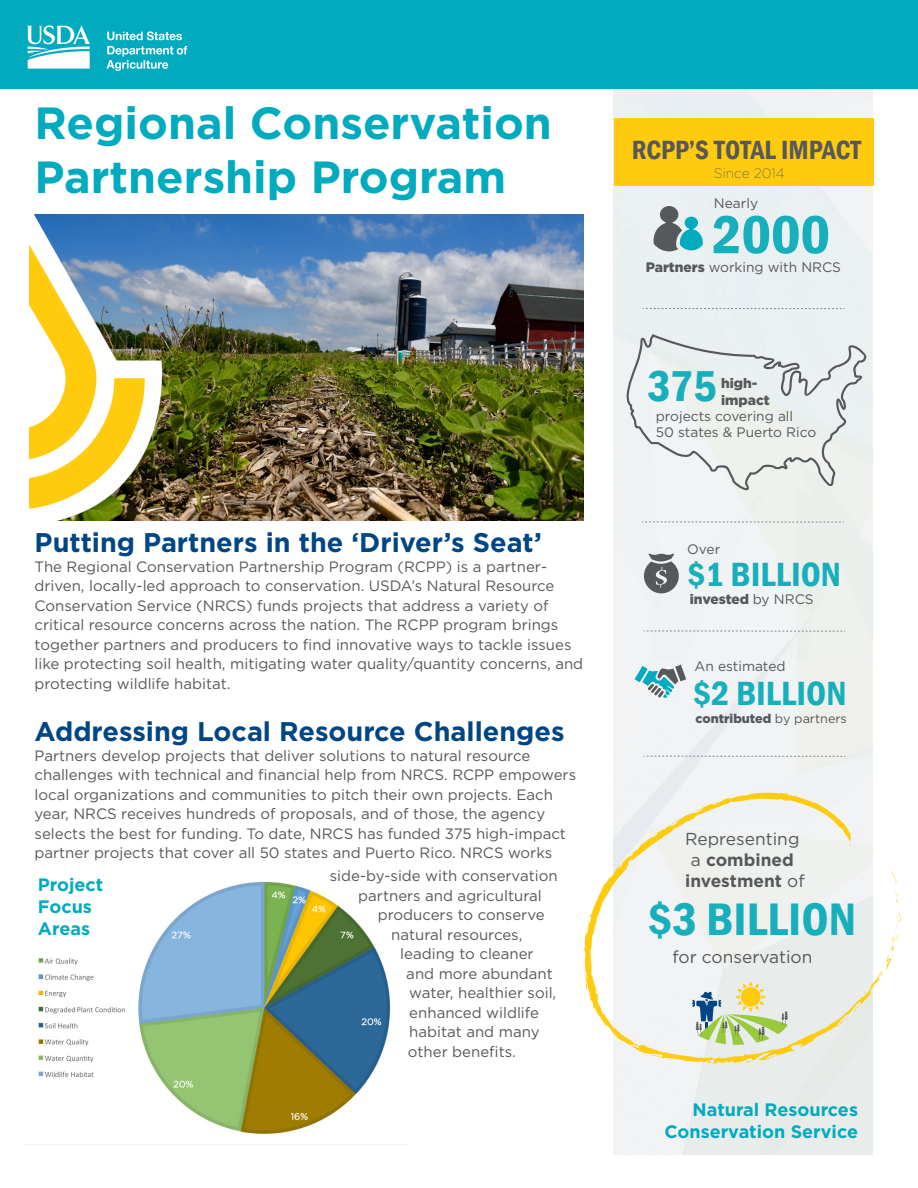
<style>
.page{position:relative;width:918px;height:1188px;background:#fff}
.page>*{position:absolute;margin:0;border:0;box-sizing:border-box;transform-origin:0 0}
.t1{font:600 condensed 55.65px "Franklin Gothic";color:#17afbc;scale:1.04 1}
.t2{font:600 condensed 46.8px "Franklin Gothic";color:#17afbc;scale:1.04 1}
.t3{font:700 45px/54px "Gotham";color:#00abc0}
.t4{font:600 condensed 44.4px "Franklin Gothic";color:#17afbc;scale:1.04 1}
.t5{font:600 condensed 34.5px "Franklin Gothic";color:#17afbc;scale:1.04 1}
.t6{font:600 condensed 27.15px "Franklin Gothic";color:#57585a}
.t7{font:700 27px "Gotham";color:#004684}
.t8{font:700 18px/21.6px "Gotham";color:#00abc0;text-align:right}
.t9{font:700 17.25px/20.9px "Gotham";color:#57585a;text-align:center}
.t10{font:17.25px "Gotham";color:#57585a}
.t11{font:15px/19.5px "Gotham";color:#57585a}
.t12{font:13.8px/16.5px "Gotham";color:#57585a}
.t13{font:900 13.8px/16.5px "Gotham";color:#57585a}
.t14{font:200 13.8px "Gotham";color:#57585a}
.t15{font:900 12.6px "Gotham";color:#57585a}
.s1{font-weight:900}
.s2{font-weight:400}
</style>
<div class="page">
<div style="left:613px;top:88px;width:260px;height:1067px;background:#eef0f1"></div>
<div style="left:615px;top:118px;width:259px;height:68px;background:#fecb0e"></div>
<svg style="left:654px;top:206px;width:49px;height:45px;background:#7ca6ac"></svg>
<svg style="left:622px;top:334px;width:244px;height:156px"></svg>
<svg style="left:644px;top:554px;width:35px;height:39px"></svg>
<svg style="left:635px;top:665px;width:51px;height:33px"></svg>
<svg style="left:888px;top:865px;width:9px;height:18px"></svg>
<svg style="left:895px;top:891px;width:4px;height:13px"></svg>
<svg style="left:584px;top:792px;width:291px;height:272px;fill:#f0f1ef"></svg>
<svg style="left:630px;top:1046px;width:7px;height:2px"></svg>
<svg style="left:862px;top:912px;width:40px;height:86px"></svg>
<svg style="left:830px;top:1011px;width:26px;height:14px"></svg>
<svg style="left:796px;top:1045px;width:7px;height:3px"></svg>
<svg style="left:745px;top:1061px;width:8px;height:2px"></svg>
<svg style="left:847px;top:840px;width:4px;height:6px"></svg>
<svg style="left:692px;top:981px;width:96px;height:64px;background:#c9d5b1"></svg>
<svg style="left:643px;top:308px;width:202px;height:1px"></svg>
<svg style="left:642px;top:521px;width:202px;height:2px"></svg>
<svg style="left:644px;top:630px;width:201px;height:2px"></svg>
<svg style="left:644px;top:756px;width:201px;height:1px"></svg>
<div style="left:0;top:0;width:918px;height:88px;background:#00abc0"></div>
<img style="left:161px;top:215px;width:422px;height:306px">
<svg style="left:27px;top:25px;width:63px;height:44px"></svg>
<svg style="left:106px;top:46px;width:81px;height:25px"></svg>
<svg style="left:107px;top:31px;width:75px;height:9px"></svg>
<img style="left:29px;top:214px;width:132px;height:307px">
<img style="left:38px;top:881px;width:353px;height:253px">
<p class="t3" style="left:35px;top:96px;width:519px">Regional Conservation<br>Partnership Program</p>
<p class="t7" style="left:35px;top:525px;width:509px">Putting Partners in the ‘Driver’s Seat’</p>
<p class="t11" style="left:35px;top:557px;width:550px">The Regional Conservation Partnership Program (RCPP) is a partner&shy;driven, locally-led approach to conservation. USDA’s Natural Resource Conservation Service (NRCS) funds projects that address a variety of critical resource concerns across the nation. The RCPP program brings together partners and producers to find innovative ways to tackle issues like protecting soil health, mitigating water quality/quantity concerns, and protecting wildlife habitat.</p>
<p class="t7" style="left:35px;top:714px;width:532px">Addressing Local Resource Challenges</p>
<p class="t11" style="left:35px;top:745px;width:543px">Partners develop projects that deliver solutions to natural resource challenges with technical and financial help from NRCS. RCPP empowers local organizations and communities to pitch their own projects. Each year, NRCS receives hundreds of proposals, and of those, the agency selects the best for funding. To date, NRCS has funded 375 high-impact partner projects that cover all 50 states and Puerto Rico. NRCS works</p>
<p class="t8" style="left:38px;top:874px;width:67px;text-align:left">Project<br>Focus<br>Areas</p>
<p class="t11" style="left:330px;top:866px;width:229px">side-by-side with conservation</p>
<p class="t11" style="left:358px;top:886px;width:185px">partners and agricultural</p>
<p class="t11" style="left:378px;top:905px;width:168px">producers to conserve</p>
<p class="t11" style="left:391px;top:925px;width:133px">natural resources,</p>
<p class="t11" style="left:400px;top:944px;width:135px">leading to cleaner</p>
<p class="t11" style="left:406px;top:964px;width:148px">and more abundant</p>
<p class="t11" style="left:409px;top:983px;width:149px">water, healthier soil,</p>
<p class="t11" style="left:409px;top:1003px;width:131px">enhanced wildlife</p>
<p class="t11" style="left:409px;top:1022px;width:132px">habitat and many</p>
<p class="t11" style="left:408px;top:1042px;width:110px">other benefits.</p>
<p class="t6" style="left:632px;top:132px;width:231px">RCPP’S TOTAL IMPACT</p>
<p class="t14" style="left:714px;top:165px;width:72px">Since 2014</p>
<p class="t1" style="left:712px;top:197px;width:115px">2000</p>
<p class="t12" style="left:646px;top:259px;width:197px"><span class="s1">Partners</span> working with NRCS</p>
<p class="t12" style="left:714px;top:195px;width:46px">Nearly</p>
<p class="t4" style="left:647px;top:356px;width:68px">375</p>
<p class="t13" style="left:721px;top:375px;width:50px">high&shy;impact</p>
<p class="t12" style="left:656px;top:407px;width:162px">projects covering all<br>50 states &amp; Puerto Rico</p>
<p class="t12" style="left:687px;top:540px;width:35px">Over</p>
<p class="t5" style="left:687px;top:551px;width:149px">$1 BILLION</p>
<p class="t13" style="left:690px;top:591px;width:125px">invested <span class="s2">by NRCS</span></p>
<p class="t12" style="left:695px;top:657px;width:93px">An estimated</p>
<p class="t5" style="left:693px;top:670px;width:149px">$2 BILLION</p>
<p class="t15" style="left:695px;top:710px;width:153px">contributed <span class="s2">by partners</span></p>
<p class="t9" style="left:685px;top:829px;width:121px"><span class="s2">Representing a</span> combined investment <span class="s2">of</span></p>
<p class="t2" style="left:647px;top:888px;width:202px">$3 BILLION</p>
<p class="t10" style="left:672px;top:946px;width:142px">for conservation</p>
<p class="t8" style="left:664px;top:1099px;width:195px">Natural Resources<br>Conservation Service</p>
</div>
